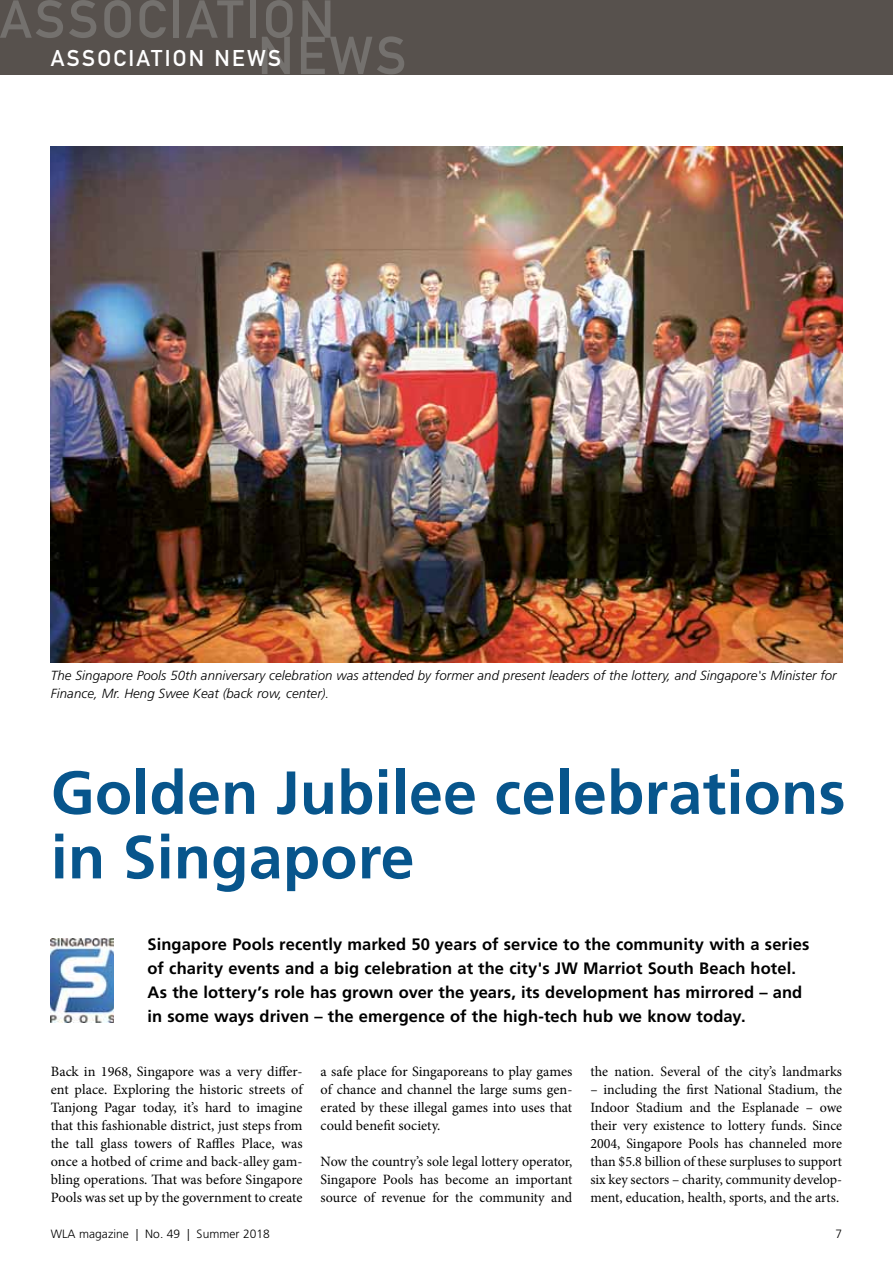
<style>
.page{position:relative;width:893px;height:1263px;background:#fff}
.page>*{position:absolute;margin:0;border:0;box-sizing:border-box;transform-origin:0 0}
.t1{font:700 60.75px/64.5px "Frutiger LT Std";letter-spacing:.005em;color:#07558c}
.t2{font:52.5px "DIN Mittelschrift";letter-spacing:.06em;color:#74716e}
.t3{font:22.5px "DIN Mittelschrift";letter-spacing:.105em;color:#fff}
.t4{font:700 16.5px/24px "Frutiger LT Std";letter-spacing:.005em;color:#000}
.t5{font:14.25px/18px "Minion Pro";color:#000;text-align:justify}
.t6{font:italic 300 13.2px/18px "Frutiger LT Std";letter-spacing:.01em;color:#000}
.t7{font:300 12px "Frutiger LT Std";letter-spacing:.005em;color:#000}
</style>
<div class="page">
<div style="left:0;top:0;width:892px;height:74px;background:#57514d"></div>
<img style="left:51px;top:147px;width:791px;height:515px">
<img style="left:51px;top:939px;width:62px;height:83px">
<h2 class="t2" style="left:0;top:0;width:336px">ASSOCIATION</h2>
<h3 class="t3" style="left:51px;top:50px;width:232px">ASSOCIATION NEWS</h3>
<h2 class="t2" style="left:258px;top:37px;width:150px">NEWS</h2>
<p class="t6" style="left:51px;top:668px;width:787px">The Singapore Pools 50th anniversary celebration was attended by former and present leaders of the lottery, and Singapore's Minister for<br>Finance, Mr. Heng Swee Keat (back row, center).</p>
<h1 class="t1" style="left:51px;top:767px;width:796px">Golden Jubilee celebrations in Singapore</h1>
<p class="t4" style="left:147px;top:934px;width:663px">Singapore Pools recently marked 50 years of service to the community with a series of charity events and a big celebration at the city's JW Marriot South Beach hotel.<br>As the lottery’s role has grown over the years, its development has mirrored – and in some ways driven – the emergence of the high-tech hub we know today.</p>
<p class="t5" style="left:51px;top:1064px;width:253px">Back in 1968, Singapore was a very differ&shy;ent place. Exploring the historic streets of Tanjong Pagar today, it’s hard to imagine that this fashionable district, just steps from the tall glass towers of Raffles Place, was once a hotbed of crime and back-alley gam&shy;bling operations. That was before Singapore Pools was set up by the government to create</p>
<p class="t5" style="left:320px;top:1064px;width:253px">a safe place for Singaporeans to play games of chance and channel the large sums gen&shy;erated by these illegal games into uses that could benefit society.</p>
<p class="t5" style="left:320px;top:1154px;width:253px">Now the country’s sole legal lottery operator, Singapore Pools has become an important source of revenue for the community and</p>
<p class="t5" style="left:590px;top:1064px;width:253px">the nation. Several of the city’s landmarks</p>
<p class="t5" style="left:590px;top:1082px;width:253px">– including the first National Stadium, the Indoor Stadium and the Esplanade – owe their very existence to lottery funds. Since 2004, Singapore Pools has channeled more than $5.8 billion of these surpluses to support six key sectors – charity, community develop&shy;ment, education, health, sports, and the arts.</p>
<p class="t7" style="left:51px;top:1228px;width:220px">WLA magazine | No. 49 | Summer 2018</p>
<p class="t7" style="left:835px;top:1228px;width:8px">7</p>
</div>
